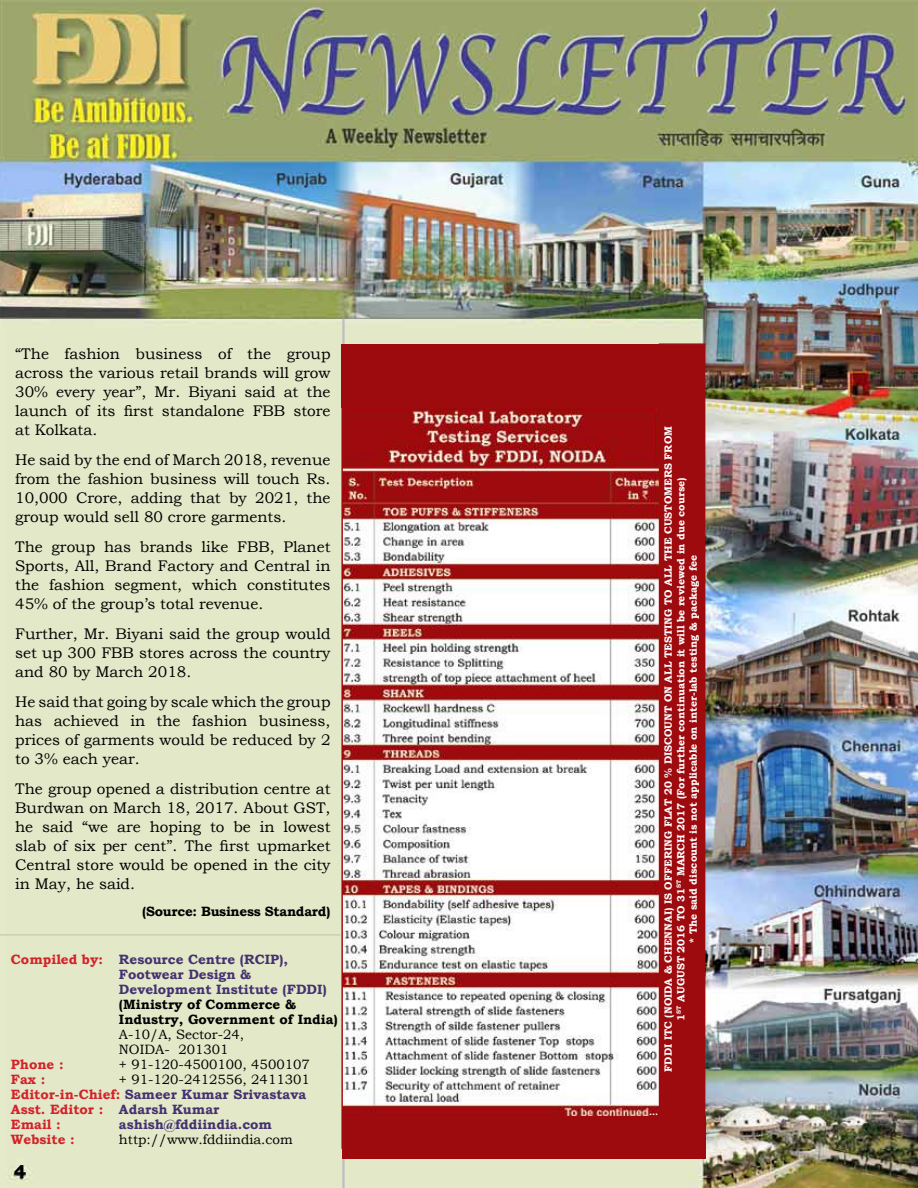
<style>
.page{position:relative;width:918px;height:1188px;background:#fff}
.page>*{position:absolute;margin:0;border:0;box-sizing:border-box;transform-origin:0 0}
.t1{font:700 18.45px "Bookman Old Style";color:#000}
.t2{font:15.3px/19px "Bookman Old Style";color:#000;text-align:justify}
.t3{font:700 13.5px/15px "Bookman Old Style";color:#d2232a}
.t4{font:700 13.5px/15px "Bookman Old Style";color:#433270}
.t5{font:13.5px/15px "Bookman Old Style";color:#000}
.t6{font:700 13.5px/15px "Bookman Old Style";color:#000}
.t7{font:700 13.5px "Bookman Old Style";letter-spacing:-.02em;color:#000}
.t8{font:700 10.5px/12.6px "Bookman Old Style";color:#fff;text-align:center}
.t9{font:700 9px "Bookman Old Style";color:#fff}
.s1{color:#d2232a}
.s2{font-weight:400;color:#000}
.s3{color:#433270}
</style>
<div class="page">
<img style="left:0;top:0;width:918px;height:1188px">
<hr style="left:0;top:934px;width:340px;height:2px;background:#cfcdb6">
<hr style="left:342px;top:319px;width:3px;height:869px;background:#bcbec0">
<img style="left:343px;top:407px;width:316px;height:710px">
<div style="left:659px;top:343px;width:46px;height:810px;background:#9e0b0f"></div>
<div style="left:342px;top:1117px;width:363px;height:42px;background:#9e0b0f"></div>
<div style="left:341px;top:344px;width:320px;height:63px;background:#9e0b0f"></div>
<p class="t2" style="left:15px;top:344px;width:317px">“The fashion business of the group across the various retail brands will grow 30% every year”, Mr. Biyani said at the launch of its first standalone FBB store at Kolkata.</p>
<p class="t2" style="left:15px;top:450px;width:317px">He said by the end of March 2018, revenue from the fashion business will touch Rs.<br>10,000 Crore, adding that by 2021, the group would sell 80 crore garments.</p>
<p class="t2" style="left:15px;top:537px;width:317px">The group has brands like FBB, Planet Sports, All, Brand Factory and Central in the fashion segment, which constitutes 45% of the group’s total revenue.</p>
<p class="t2" style="left:15px;top:624px;width:317px">Further, Mr. Biyani said the group would set up 300 FBB stores across the country and 80 by March 2018.</p>
<p class="t2" style="left:15px;top:692px;width:317px">He said that going by scale which the group has achieved in the fashion business, prices of garments would be reduced by 2 to 3% each year.</p>
<p class="t2" style="left:15px;top:779px;width:317px">The group opened a distribution centre at Burdwan on March 18, 2017. About GST, he said “we are hoping to be in lowest slab of six per cent”. The first upmarket Central store would be opened in the city in May, he said.</p>
<p class="t7" style="left:142px;top:902px;width:190px">(Source: Business Standard)</p>
<p class="t4" style="left:119px;top:952px;width:209px;text-indent:-108px"><span class="s1">Compiled by:</span> Resource Centre (RCIP),<br>Footwear Design &amp;<br>Development Institute (FDDI)</p>
<p class="t6" style="left:119px;top:997px;width:220px">(Ministry of Commerce &amp;<br>Industry, Government of India)</p>
<p class="t5" style="left:119px;top:1027px;width:127px">A-10/A, Sector-24,<br>NOIDA- 201301</p>
<p class="t3" style="left:11px;top:1057px;width:54px">Phone :</p>
<p class="t5" style="left:119px;top:1057px;width:192px">+ 91-120-4500100, 4500107</p>
<p class="t3" style="left:11px;top:1072px;width:36px">Fax :</p>
<p class="t3" style="left:11px;top:1072px;width:300px;text-indent:108px"><span class="s2">+ 91-120-2412556, 2411301<br></span>Editor-in-Chief: <span class="s3">Sameer Kumar Srivastava<br></span>Asst. Editor : <span class="s3">Adarsh Kumar<br></span>Email :</p>
<p class="t4" style="left:119px;top:1117px;width:155px">ashish@fddiindia.com</p>
<p class="t3" style="left:11px;top:1132px;width:65px">Website :</p>
<p class="t5" style="left:119px;top:1132px;width:175px">http://www.fddiindia.com</p>
<p class="t1" style="left:14px;top:1158px;width:14px">4</p>
<p class="t8" style="left:662px;top:1072px;width:647px;rotate:-90deg">FDDI ITC (NOIDA &amp; CHENNAI) IS OFFERING FLAT 20 % DISCOUNT ON ALL TESTING TO ALL THE CUSTOMERS FROM<br>1<sup>ST</sup> AUGUST 2016 TO 31<sup>ST</sup> MARCH 2017 (For further continuation it will be reviewed in due course)<br>* The said discount is not applicable on inter-lab testing &amp; package fee</p>
<p class="t9" style="left:649px;top:1106px;width:11px">...</p>
</div>
